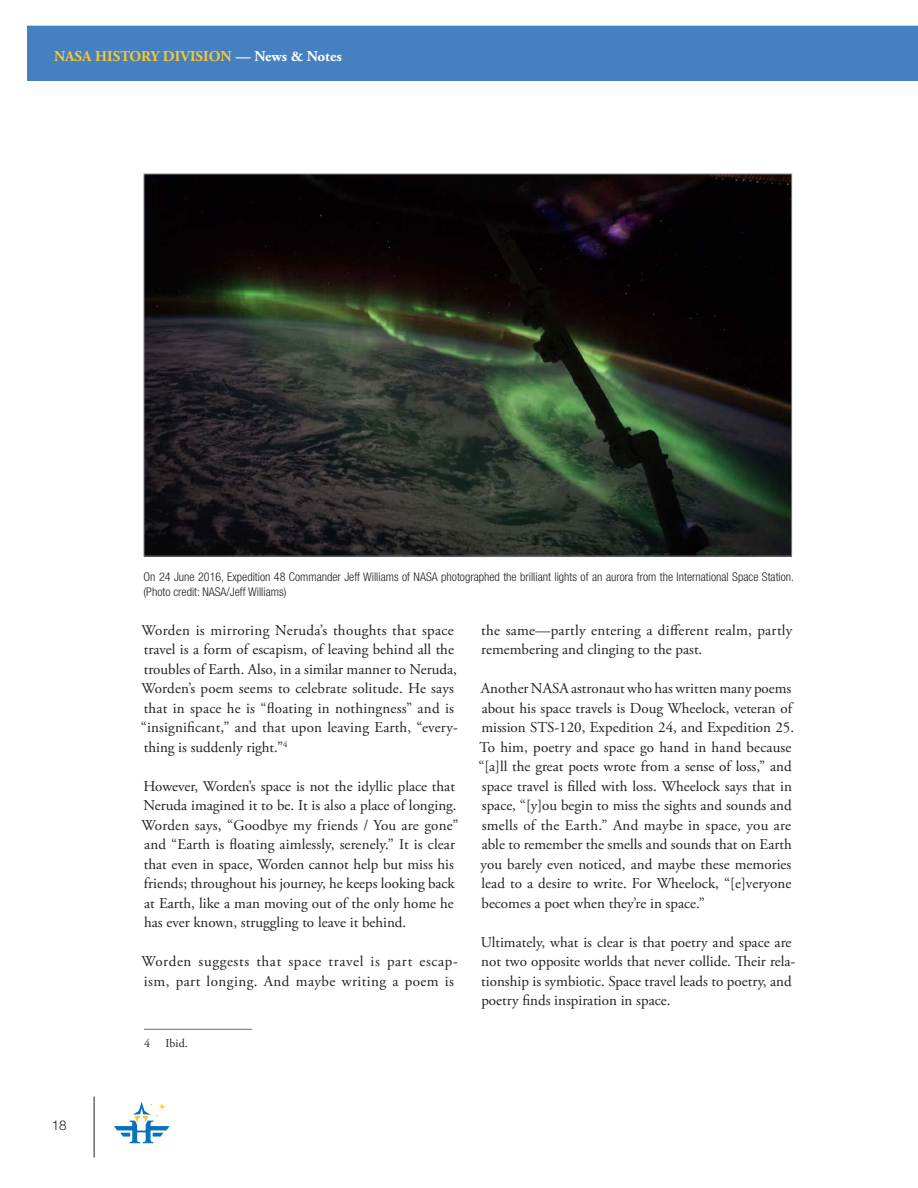
<style>
.page{position:relative;width:918px;height:1188px;background:#fff}
.page>*{position:absolute;margin:0;border:0;box-sizing:border-box;transform-origin:0 0}
.Body{font:15px/19.5px "Adobe Garamond Pro";color:#231f20}
.Body-2{font:15px/19.5px "Adobe Garamond Pro";letter-spacing:.04em;color:#231f20}
.Body-3{font:15px/19.5px "Adobe Garamond Pro";letter-spacing:.02em;color:#231f20}
.t1{font:700 15px "Adobe Garamond Pro";color:#fac82f}
.t2{font:300 13.5px "Helvetica Neue LT Std";color:#231f20}
.t3{font:300 condensed 12px/15px "Helvetica Neue LT Std";color:#231f20}
.Footnote{font:12px "Adobe Garamond Pro";color:#231f20}
.s1{color:#fff}
</style>
<div class="page">
<hr style="left:94px;top:1097px;width:1px;height:60px;background:#231f20">
<div style="left:27px;top:26px;width:891px;height:55px;background:#4580c1"></div>
<hr style="left:144px;top:1029px;width:108px;height:1px;background:#6c6d70">
<img style="left:146px;top:176px;width:644px;height:378px">
<svg style="left:114px;top:1102px;width:56px;height:41px"></svg>
<p class="t1" style="left:54px;top:47px;width:289px">NASA HISTORY DIVISION <span class="s1">— News &amp; Notes</span></p>
<p class="t3" style="left:144px;top:569px;width:652px">On 24 June 2016, Expedition 48 Commander Jeff Williams of NASA photographed the brilliant lights of an aurora from the International Space Station. (Photo credit: NASA/Jeff Williams)</p>
<p class="t2" style="left:52px;top:1117px;width:17px">18</p>
<p class="Body" style="left:141px;top:621px;width:318px">Worden is mirroring Neruda’s thoughts that space travel is a form of escapism, of leaving behind all the troubles of Earth. Also, in a similar manner to Neruda, Worden’s poem seems to celebrate solitude. He says that in space he is “floating in nothingness” and is “insignificant,” and that upon leaving Earth, “every&shy;thing is suddenly right.”<sup>4</sup></p>
<p class="Body" style="left:142px;top:777px;width:319px">However, Worden’s space is not the idyllic place that Neruda imagined it to be. It is also a place of longing.<br>Worden says, “Goodbye my friends / You are gone” and “Earth is floating aimlessly, serenely.” It is clear that even in space, Worden cannot help but miss his friends; throughout his journey, he keeps looking back at Earth, like a man moving out of the only home he has ever known, struggling to leave it behind.</p>
<p class="Body-2" style="left:142px;top:952px;width:318px">Worden suggests that space travel is part escap&shy;ism, part longing. And maybe writing a poem is</p>
<p class="Footnote" style="left:144px;top:1036px;width:7px">4</p>
<p class="Footnote" style="left:166px;top:1036px;width:24px">Ibid.</p>
<p class="Body-3" style="left:481px;top:621px;width:313px">the same—partly entering a different realm, partly remembering and clinging to the past.</p>
<p class="Body" style="left:478px;top:679px;width:317px">Another NASA astronaut who has written many poems about his space travels is Doug Wheelock, veteran of mission STS-120, Expedition 24, and Expedition 25.<br>To him, poetry and space go hand in hand because “[a]ll the great poets wrote from a sense of loss,” and space travel is filled with loss. Wheelock says that in space, “[y]ou begin to miss the sights and sounds and smells of the Earth.” And maybe in space, you are able to remember the smells and sounds that on Earth you barely even noticed, and maybe these memories lead to a desire to write. For Wheelock, “[e]veryone becomes a poet when they’re in space.”</p>
<p class="Body" style="left:481px;top:933px;width:316px">Ultimately, what is clear is that poetry and space are not two opposite worlds that never collide. Their rela&shy;tionship is symbiotic. Space travel leads to poetry, and poetry finds inspiration in space.</p>
</div>
